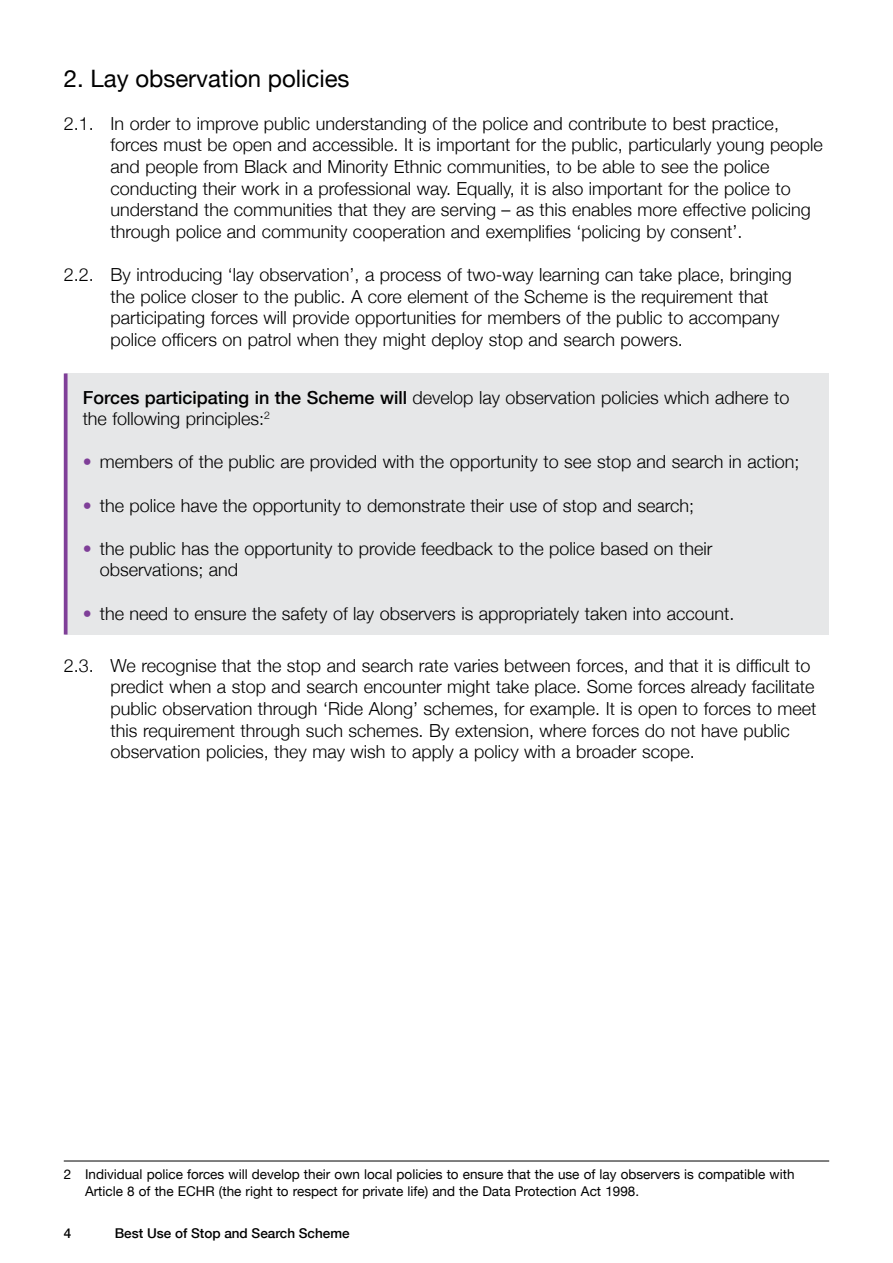
<style>
.page{position:relative;width:893px;height:1263px;background:#fff}
.page>*{position:absolute;margin:0;border:0;box-sizing:border-box;transform-origin:0 0}
.B_heading{font:24px "Helvetica Neue";color:#000}
.Body_numbered_2{font:300 18px/21.6px "Helvetica Neue";color:#000}
.Body{font:300 18px/21.6px "Helvetica Neue";color:#000}
.Footnote__first_on_p{font:13.5px/16.2px "Helvetica Neue";color:#000}
.t1{font:500 13.5px "Helvetica Neue";color:#000}
.s1{font-weight:500}
.s2{color:#7f3f98}
</style>
<div class="page">
<div style="left:66px;top:373px;width:763px;height:261px;background:#e6e7e8"></div>
<svg style="left:64px;top:373px;width:4px;height:261px"></svg>
<hr style="left:64px;top:1160px;width:765px;height:1px;background:#000">
<p class="B_heading" style="left:64px;top:58px;width:287px">2. Lay observation policies</p>
<p class="Body_numbered_2" style="left:111px;top:112px;width:714px;text-indent:-47px">2.1. In order to improve public understanding of the police and contribute to best practice, forces must be open and accessible. It is important for the public, particularly young people and people from Black and Minority Ethnic communities, to be able to see the police conducting their work in a professional way. Equally, it is also important for the police to understand the communities that they are serving – as this enables more effective policing through police and community cooperation and exemplifies ‘policing by consent’.</p>
<p class="Body_numbered_2" style="left:111px;top:263px;width:683px;text-indent:-47px">2.2. By introducing ‘lay observation’, a process of two-way learning can take place, bringing the police closer to the public. A core element of the Scheme is the requirement that participating forces will provide opportunities for members of the public to accompany police officers on patrol when they might deploy stop and search powers.</p>
<p class="Body" style="left:83px;top:385px;width:708px"><span class="s1">Forces participating in the Scheme will</span> develop lay observation policies which adhere to the following principles:<sup>2</sup></p>
<p class="Body_numbered_2" style="left:83px;top:450px;width:718px"><span class="s2">•</span> members of the public are provided with the opportunity to see stop and search in action;</p>
<p class="Body_numbered_2" style="left:83px;top:493px;width:613px"><span class="s2">•</span> the police have the opportunity to demonstrate their use of stop and search;</p>
<p class="Body_numbered_2" style="left:100px;top:537px;width:614px;text-indent:-17px"><span class="s2">•</span> the public has the opportunity to provide feedback to the police based on their observations; and</p>
<p class="Body_numbered_2" style="left:83px;top:601px;width:653px"><span class="s2">•</span> the need to ensure the safety of lay observers is appropriately taken into account.</p>
<p class="Body_numbered_2" style="left:111px;top:653px;width:707px;text-indent:-47px">2.3. We recognise that the stop and search rate varies between forces, and that it is difficult to predict when a stop and search encounter might take place. Some forces already facilitate public observation through ‘Ride Along’ schemes, for example. It is open to forces to meet this requirement through such schemes. By extension, where forces do not have public observation policies, they may wish to apply a policy with a broader scope.</p>
<p class="Footnote__first_on_p" style="left:85px;top:1165px;width:711px;text-indent:-21px">2 Individual police forces will develop their own local policies to ensure that the use of lay observers is compatible with<br>Article 8 of the ECHR (the right to respect for private life) and the Data Protection Act 1998.</p>
<p class="t1" style="left:64px;top:1222px;width:9px">4</p>
<p class="t1" style="left:115px;top:1222px;width:236px">Best Use of Stop and Search Scheme</p>
</div>
